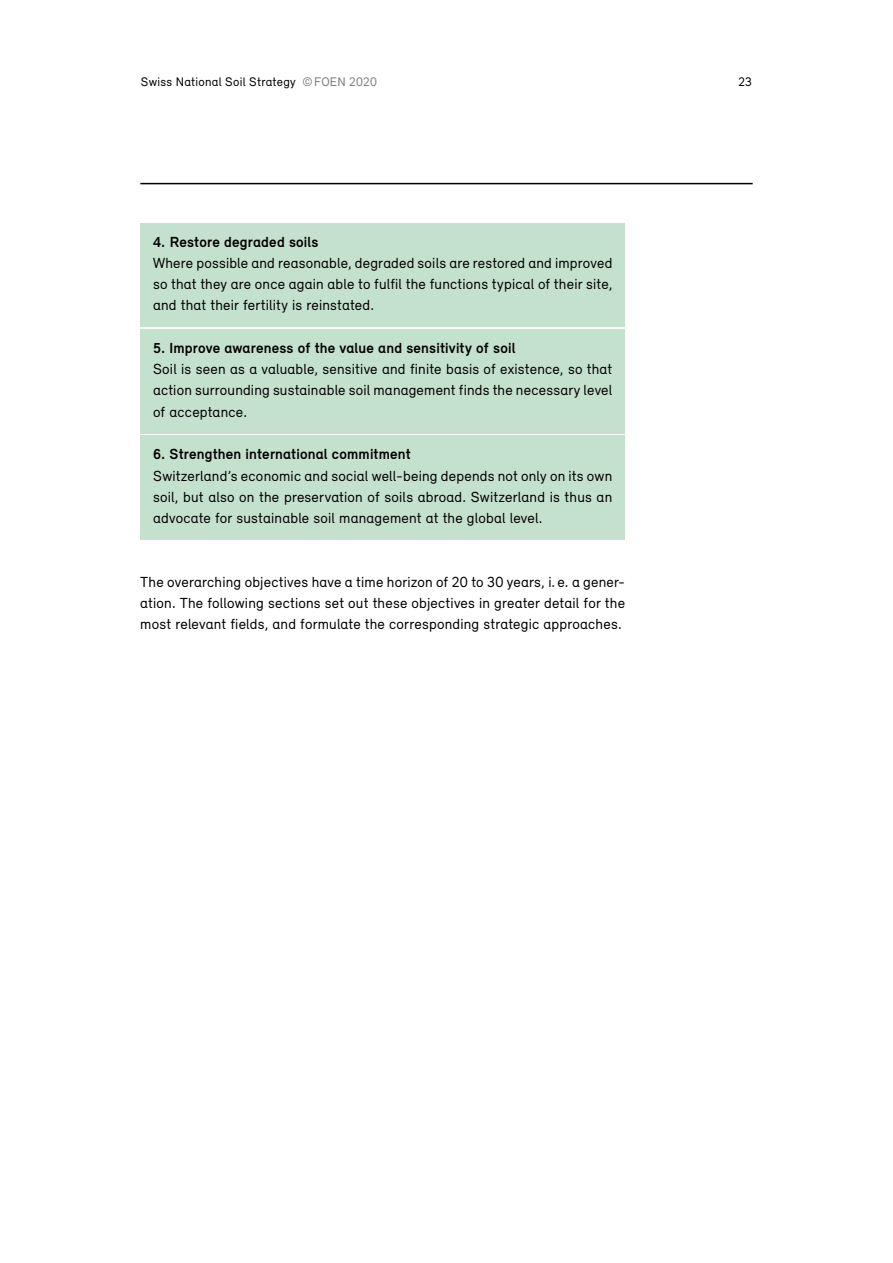
<style>
.page{position:relative;width:893px;height:1263px;background:#fff}
.page>*{position:absolute;margin:0;border:0;box-sizing:border-box;transform-origin:0 0}
._11_Kasten_11_Grundtext{font:15px/21.3px "Relevant";letter-spacing:.015em;color:#000;text-align:justify}
._07_Inhalt_07_Grundtext{font:15px/21.3px "Relevant";letter-spacing:.015em;color:#000;text-align:justify}
._11_Kasten_11_Grundtext_Abstand_nach{font:15px/21.3px "Relevant";letter-spacing:.015em;color:#000;text-align:justify}
._11_Kasten_11_Untertitel{font:700 15px "Relevant";letter-spacing:.015em;color:#000}
.t1{font:12.75px "Relevant";letter-spacing:.02em;color:#000}
.s1{color:#7c7c7c}
</style>
<div class="page">
<hr style="left:140px;top:183px;width:613px;height:1px;background:#000">
<div style="left:140px;top:223px;width:485px;height:27px;background:#c4e1cd"></div>
<div style="left:140px;top:244px;width:485px;height:83px;background:#c4e1cd"></div>
<div style="left:140px;top:329px;width:485px;height:28px;background:#c4e1cd"></div>
<div style="left:140px;top:350px;width:485px;height:83px;background:#c4e1cd"></div>
<div style="left:140px;top:435px;width:485px;height:28px;background:#c4e1cd"></div>
<div style="left:140px;top:456px;width:485px;height:83px;background:#c4e1cd"></div>
<p class="t1" style="left:141px;top:74px;width:238px">Swiss National Soil Strategy <span class="s1">©FOEN 2020</span></p>
<p class="t1" style="left:738px;top:74px;width:15px">23</p>
<h3 class="_11_Kasten_11_Untertitel" style="left:153px;top:232px;width:167px">4. Restore degraded soils</h3>
<p class="_11_Kasten_11_Grundtext" style="left:153px;top:252px;width:461px">Where possible and reasonable, degraded soils are restored and improved so that they are once again able to fulfil the functions typical of their site, and that their fertility is reinstated.</p>
<h3 class="_11_Kasten_11_Untertitel" style="left:153px;top:339px;width:364px">5. Improve awareness of the value and sensitivity of soil</h3>
<p class="_11_Kasten_11_Grundtext" style="left:153px;top:358px;width:461px">Soil is seen as a valuable, sensitive and finite basis of existence, so that action surrounding sustainable soil management finds the necessary level of acceptance.</p>
<h3 class="_11_Kasten_11_Untertitel" style="left:153px;top:445px;width:259px">6. Strengthen international commitment</h3>
<p class="_11_Kasten_11_Grundtext_Abstand_nach" style="left:153px;top:464px;width:461px">Switzerland’s economic and social well-being depends not only on its own soil, but also on the preservation of soils abroad. Switzerland is thus an advocate for sustainable soil management at the global level.</p>
<p class="_07_Inhalt_07_Grundtext" style="left:140px;top:571px;width:486px">The overarching objectives have a time horizon of 20 to 30 years, i. e. a gener&shy;ation. The following sections set out these objectives in greater detail for the most relevant fields, and formulate the corresponding strategic approaches.</p>
</div>
